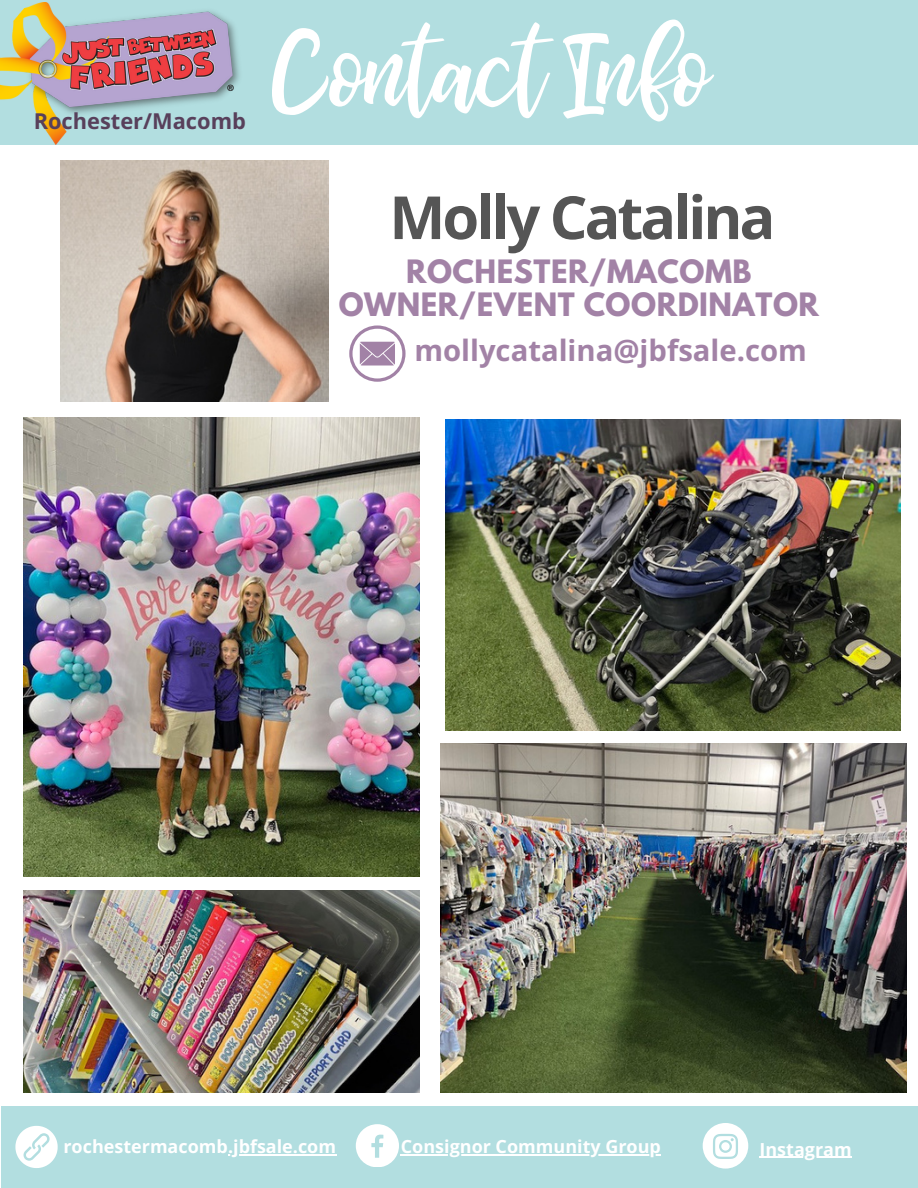
<style>
.page{position:relative;width:918px;height:1188px;background:#fff}
.page>*{position:absolute;margin:0;border:0;box-sizing:border-box;transform-origin:0 0}
.t1{font:93.15px "bhatoshine";color:#fff}
.t2{font:700 59.55px "Open Sans";letter-spacing:-.05em;color:#555}
.t3{font:700 29.25px "Open Sans";color:#a282a6}
.t4{font:700 28.5px/32.7px "League Spartan";letter-spacing:.02em;color:#a282a6;text-align:center}
.t5{font:700 21.9px "Open Sans";color:#58405b}
.t6{font:700 18px "Open Sans";color:#fff}
</style>
<div class="page">
<div style="left:0;top:0;width:918px;height:145px;background:#b2dee0"></div>
<img style="left:0;top:2px;width:240px;height:143px">
<div style="left:1px;top:1106px;width:917px;height:82px;background:#b2dee0"></div>
<svg style="left:15px;top:1125px;width:43px;height:43px"></svg>
<img style="left:61px;top:161px;width:268px;height:241px">
<svg style="left:349px;top:325px;width:57px;height:57px"></svg>
<svg style="left:356px;top:1124px;width:43px;height:43px"></svg>
<svg style="left:703px;top:1123px;width:45px;height:46px"></svg>
<img style="left:24px;top:418px;width:396px;height:459px">
<img style="left:24px;top:890px;width:396px;height:203px">
<img style="left:440px;top:744px;width:466px;height:349px">
<img style="left:445px;top:419px;width:456px;height:311px">
<hr style="left:228px;top:1154px;width:108px;height:1px;background:#fff">
<hr style="left:401px;top:1154px;width:260px;height:1px;background:#fff">
<hr style="left:760px;top:1157px;width:92px;height:1px;background:#fff">
<p class="t5" style="left:34px;top:105px;width:214px">Rochester/Macomb</p>
<h1 class="t1" style="left:273px;top:2px;width:439px">Contact Info</h1>
<h2 class="t2" style="left:389px;top:175px;width:388px">Molly Catalina</h2>
<h3 class="t4" style="left:339px;top:259px;width:482px">ROCHESTER/MACOMB<br>OWNER/EVENT COORDINATOR</h3>
<h3 class="t3" style="left:414px;top:330px;width:394px">mollycatalina@jbfsale.com</h3>
<p class="t6" style="left:63px;top:1134px;width:274px">rochestermacomb.jbfsale.com</p>
<p class="t6" style="left:401px;top:1134px;width:262px">Consignor Community Group</p>
<p class="t6" style="left:760px;top:1136px;width:94px">Instagram</p>
</div>
